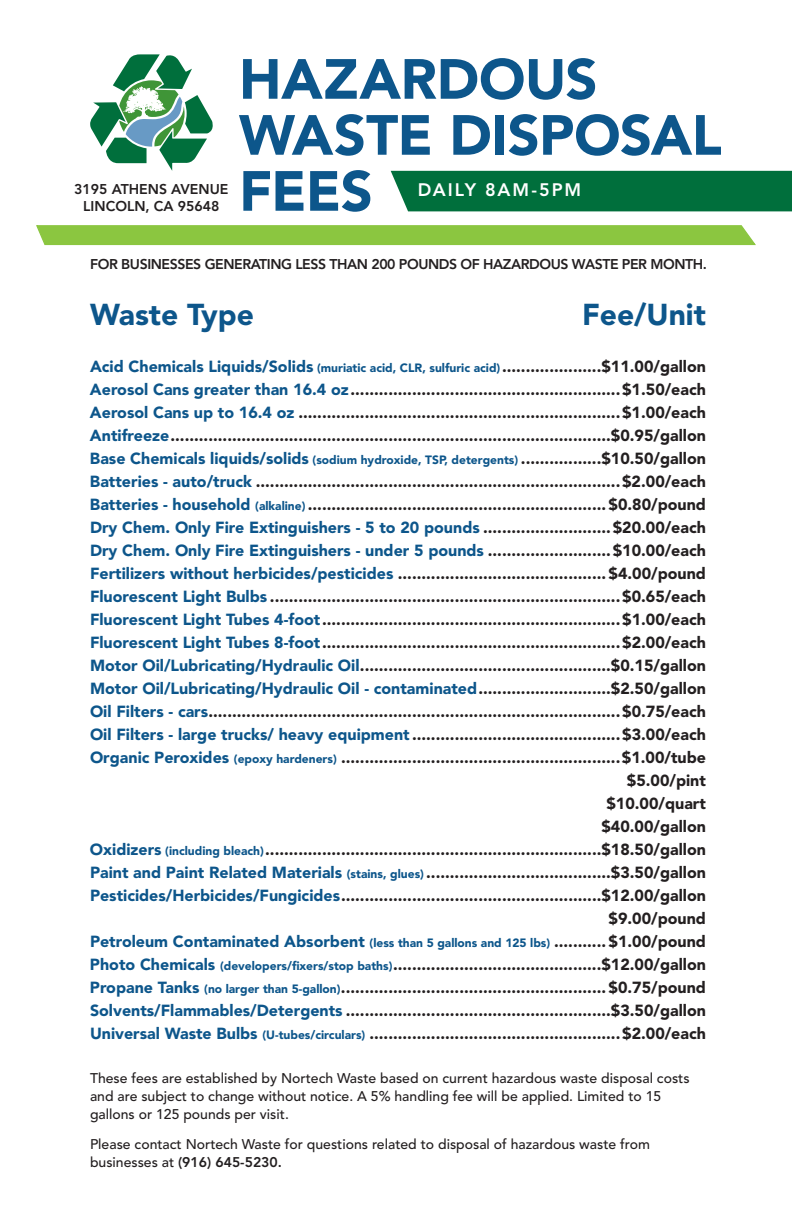
<style>
.page{position:relative;width:792px;height:1224px;background:#fff}
.page>*{position:absolute;margin:0;border:0;box-sizing:border-box;transform-origin:0 0}
.t1{font:900 56px/56px "Avenir LT Std";letter-spacing:-.005em;color:#0d568b}
.t2{font:900 30px "Avenir LT Std";color:#0d568b}
.t3{font:800 18px "Avenir LT Std";letter-spacing:.095em;color:#fff}
.t4{font:900 16px/23px "Avenir LT Std";color:#231f20;text-align:justify}
.t5{font:500 14px/18px "Avenir LT Std";color:#231f20}
.t6{font:800 14px "Avenir LT Std";letter-spacing:-.03em;color:#231f20}
.t7{font:800 14px "Avenir LT Std";color:#231f20}
.t8{font:900 12px "Avenir LT Std";color:#0d568b}
.s1{color:#0d568b}
.s2{font-size:12px;color:#0d568b}
.s3{font-size:16px}
.s4{font-size:16px;color:#231f20}
.s5{font-weight:800}
</style>
<div class="page">
<svg style="left:36px;top:225px;width:720px;height:21px;background:#92c94c"></svg>
<div style="left:391px;top:171px;width:401px;height:40px;background:#006f3c"></div>
<svg style="left:90px;top:54px;width:123px;height:117px"></svg>
<h1 class="t1" style="left:239px;top:51px;width:484px">Hazardous waste disposal fees</h1>
<p class="t7" style="left:74px;top:181px;width:156px">3195 ATHENS AVENUE</p>
<p class="t3" style="left:418px;top:179px;width:165px">DAILY 8AM-5PM</p>
<p class="t7" style="left:83px;top:198px;width:138px">LINCOLN, CA 95648</p>
<p class="t6" style="left:90px;top:256px;width:618px">FOR BUSINESSES GENERATING LESS THAN 200 POUNDS OF HAZARDOUS WASTE PER MONTH.</p>
<h2 class="t2" style="left:90px;top:297px;width:165px">Waste Type</h2>
<h2 class="t2" style="left:582px;top:297px;width:125px">Fee/Unit</h2>
<p class="t4" style="left:90px;top:355px;width:618px"><span class="s1">Acid Chemicals Liquids/Solids</span> <span class="s2">(muriatic acid, CLR, sulfuric acid)</span>.....................$11.00/gallon <span class="s1">Aerosol Cans greater than 16.4 oz</span>.........................................................$1.50/each <span class="s1">Aerosol Cans up to 16.4 oz</span> ....................................................................$1.00/each <span class="s1">Antifreeze</span>.............................................................................................$0.95/gallon</p>
<p class="t8" style="left:90px;top:453px;width:618px"><span class="s3">Base Chemicals liquids/solids</span> (sodium hydroxide, TSP, detergents) <span class="s4">.................$10.50/gallon</span></p>
<p class="t4" style="left:90px;top:470px;width:618px;text-align:right"><span class="s1">Batteries - auto/truck</span> .............................................................................$2.00/each <span class="s1">Batteries - household</span> <span class="s2">(alkaline)</span> ............................................................... $0.80/pound <span class="s1">Dry Chem. Only Fire Extinguishers - 5 to 20 pounds</span> ...........................$20.00/each <span class="s1">Dry Chem. Only Fire Extinguishers - under 5 pounds</span> ..........................$10.00/each <span class="s1">Fertilizers without herbicides/pesticides</span> ............................................$4.00/pound <span class="s1">Fluorescent Light Bulbs</span> ..........................................................................$0.65/each <span class="s1">Fluorescent Light Tubes 4-foot</span>...............................................................$1.00/each <span class="s1">Fluorescent Light Tubes 8-foot</span>...............................................................$2.00/each <span class="s1">Motor Oil/Lubricating/Hydraulic Oil</span>.....................................................$0.15/gallon <span class="s1">Motor Oil/Lubricating/Hydraulic Oil - contaminated</span>............................$2.50/gallon <span class="s1">Oil Filters - cars</span>.......................................................................................$0.75/each <span class="s1">Oil Filters - large trucks/ heavy equipment</span> ............................................$3.00/each <span class="s1">Organic Peroxides</span> <span class="s2">(epoxy hardeners)</span> ...........................................................$1.00/tube $5.00/pint<br>$10.00/quart<br>$40.00/gallon<br><span class="s1">Oxidizers</span> <span class="s2">(including bleach)</span>.......................................................................$18.50/gallon <span class="s1">Paint and Paint Related Materials</span> <span class="s2">(stains, glues)</span> .......................................$3.50/gallon <span class="s1">Pesticides/Herbicides/Fungicides</span>.......................................................$12.00/gallon $9.00/pound<br><span class="s1">Petroleum Contaminated Absorbent</span> <span class="s2">(less than 5 gallons and 125 lbs)</span> ...........$1.00/pound <span class="s1">Photo Chemicals</span> <span class="s2">(developers/fixers/stop baths)</span>............................................$12.00/gallon <span class="s1">Propane Tanks</span> <span class="s2">(no larger than 5-gallon)</span>........................................................ $0.75/pound <span class="s1">Solvents/Flammables/Detergents</span> ........................................................$3.50/gallon <span class="s1">Universal Waste Bulbs</span> <span class="s2">(U-tubes/circulars)</span> .....................................................$2.00/each</p>
<p class="t5" style="left:90px;top:1070px;width:601px">These fees are established by Nortech Waste based on current hazardous waste disposal costs and are subject to change without notice. A 5% handling fee will be applied. Limited to 15 gallons or 125 pounds per visit.</p>
<p class="t5" style="left:90px;top:1136px;width:562px">Please contact Nortech Waste for questions related to disposal of hazardous waste from businesses at <span class="s5">(916) 645-5230.</span></p>
</div>
